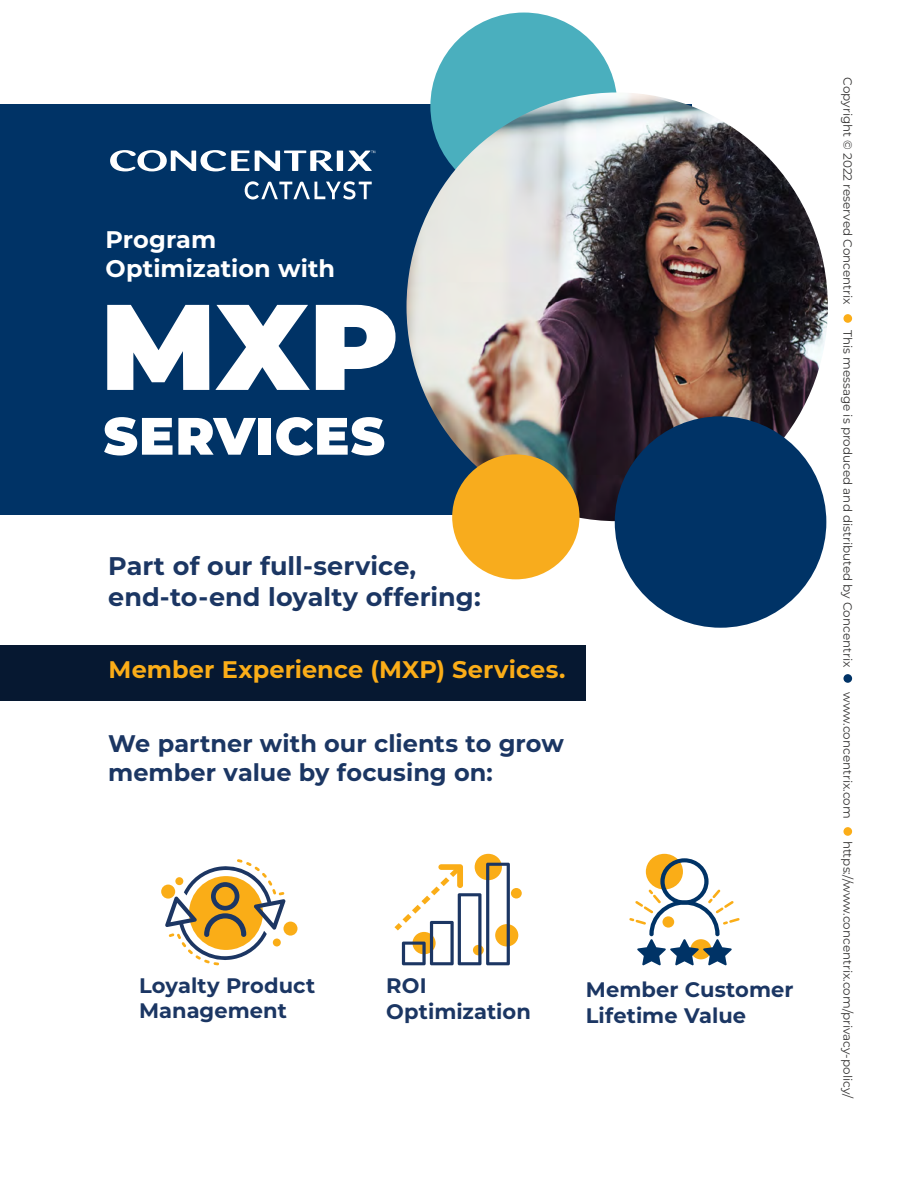
<style>
.page{position:relative;width:918px;height:1188px;background:#fff}
.page>*{position:absolute;margin:0;border:0;box-sizing:border-box;transform-origin:0 0}
.t1{font:900 121.5px "Montserrat";color:#fff}
.t2{font:900 52.5px "Montserrat";letter-spacing:.015em;color:#fff}
.t3{font:700 25.5px/30.6px "Montserrat";color:#1b3663}
.t4{font:700 24px/28.8px "Montserrat";color:#1b3663}
.t5{font:700 24px "Montserrat";letter-spacing:.005em;color:#fbad18}
.t6{font:700 24px/28.8px "Montserrat";color:#fff}
.t7{font:700 21px/25.2px "Montserrat";letter-spacing:.005em;color:#1b3663}
.t8{font:12px "Montserrat";color:#353433}
</style>
<div class="page">
<div style="left:843px;top:314px;width:9px;height:9px;background:#fbad18;border-radius:50%"></div>
<div style="left:843px;top:674px;width:9px;height:9px;background:#036;border-radius:50%"></div>
<div style="left:843px;top:827px;width:9px;height:9px;background:#fbad18;border-radius:50%"></div>
<div style="left:0;top:645px;width:586px;height:55px;background:#061831"></div>
<div style="left:0;top:104px;width:692px;height:411px;background:#036"></div>
<div style="left:430px;top:13px;width:187px;height:187px;background:#4aafbe;border-radius:50%"></div>
<img style="left:406px;top:92px;width:422px;height:429px">
<div style="left:452px;top:454px;width:127px;height:125px;background:#f8ac1d;border-radius:50%"></div>
<div style="left:615px;top:416px;width:211px;height:212px;background:#036;border-radius:50%"></div>
<svg style="left:244px;top:181px;width:128px;height:19px"></svg>
<svg style="left:110px;top:150px;width:139px;height:21px"></svg>
<svg style="left:255px;top:150px;width:78px;height:21px"></svg>
<div style="left:337px;top:151px;width:6px;height:20px;background:#fff"></div>
<svg style="left:348px;top:151px;width:27px;height:20px"></svg>
<div style="left:161px;top:885px;width:14px;height:14px;background:#faad17;border-radius:50%"></div>
<div style="left:283px;top:922px;width:15px;height:14px;background:#faad17;border-radius:50%"></div>
<svg style="left:165px;top:859px;width:121px;height:106px"></svg>
<div style="left:273px;top:939px;width:8px;height:7px;background:#faad17;border-radius:50%"></div>
<div style="left:475px;top:854px;width:27px;height:26px;background:#faad17;border-radius:50%"></div>
<div style="left:511px;top:888px;width:11px;height:11px;background:#faad17;border-radius:50%"></div>
<div style="left:495px;top:924px;width:23px;height:22px;background:#faad17;border-radius:50%"></div>
<svg style="left:394px;top:863px;width:116px;height:102px"></svg>
<div style="left:646px;top:854px;width:37px;height:35px;background:#faad17;border-radius:50%"></div>
<svg style="left:629px;top:858px;width:111px;height:107px"></svg>
<h3 class="t6" style="left:106px;top:224px;width:231px">Program<br>Optimization with</h3>
<h1 class="t1" style="left:100px;top:256px;width:300px">MXP</h1>
<h2 class="t2" style="left:103px;top:397px;width:283px">SERVICES</h2>
<h3 class="t3" style="left:108px;top:550px;width:374px">Part of our full-service, end-to-end loyalty offering:</h3>
<h3 class="t5" style="left:109px;top:653px;width:458px">Member Experience (MXP) Services.</h3>
<h3 class="t4" style="left:108px;top:728px;width:457px">We partner with our clients to grow member value by focusing on:</h3>
<h3 class="t7" style="left:139px;top:971px;width:178px">Loyalty Product<br>Management</h3>
<h3 class="t7" style="left:586px;top:976px;width:209px">Member Customer<br>Lifetime Value</h3>
<h3 class="t7" style="left:386px;top:972px;width:146px">ROI<br>Optimization</h3>
<p class="t8" style="left:856px;top:77px;width:229px;rotate:90deg">Copyright © 2022 reserved Concentrix</p>
<p class="t8" style="left:856px;top:330px;width:339px;rotate:90deg">This message is produced and distributed by Concentrix</p>
<p class="t8" style="left:856px;top:692px;width:128px;rotate:90deg">www.concentrix.com</p>
<p class="t8" style="left:856px;top:841px;width:259px;rotate:90deg">https://www.concentrix.com/privacy-policy/</p>
</div>
